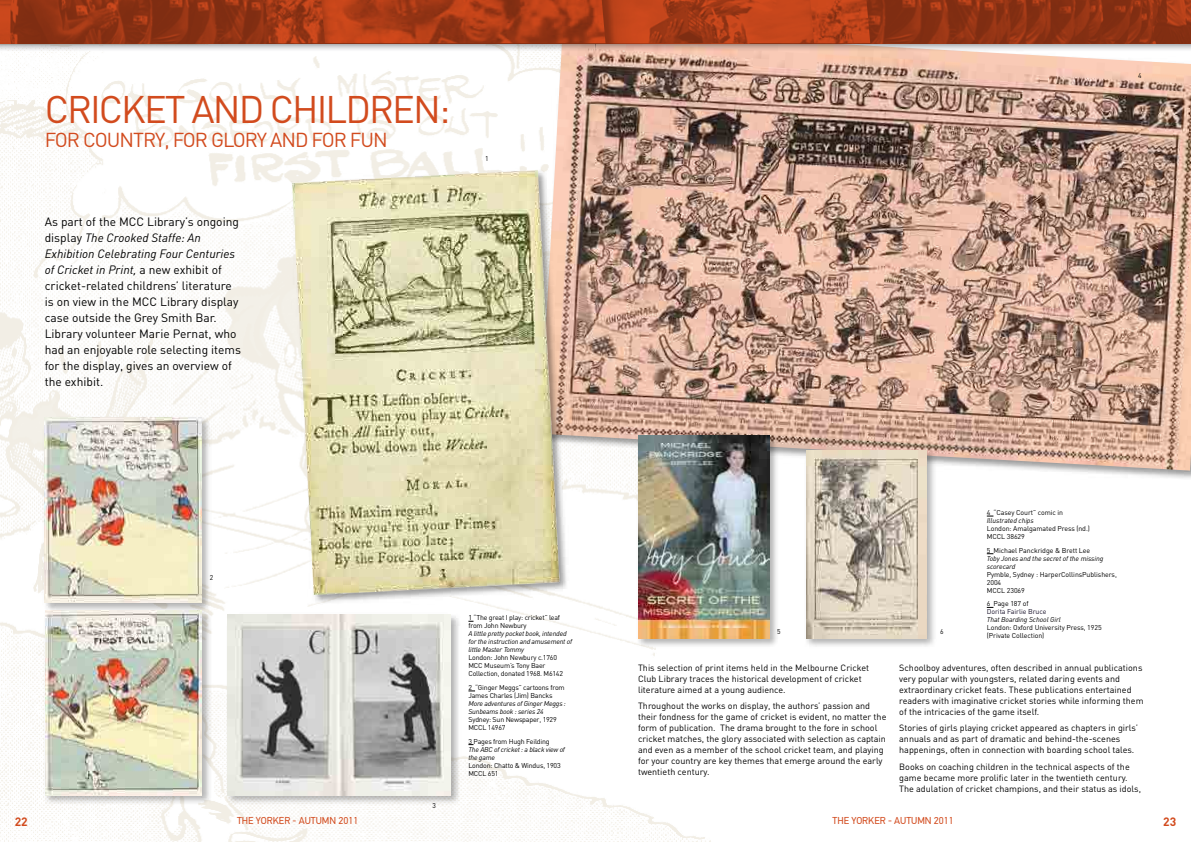
<style>
.page{position:relative;width:1191px;height:842px;background:#fff}
.page>*{position:absolute;margin:0;border:0;box-sizing:border-box;transform-origin:0 0}
.t1{font:38px "DIN";color:#d24b1e}
.t2{font:20px "DIN";letter-spacing:-.06em;color:#d24b1e}
.t3{font:12px/16px "DIN";color:#000}
.t4{font:700 12px "DIN";color:#d24b1e}
.t5{font:10px "PF Din Text Pro";color:#d24b1e}
.t6{font:9px/11px "DIN";color:#000}
.t7{font:7px/8px "DIN";letter-spacing:-.025em;color:#000}
.t8{font:italic 7px/8px "DIN";letter-spacing:-.025em;color:#000}
.t9{font:7px "DIN";letter-spacing:-.01em;color:#19132b}
.t10{font:7px "DIN";letter-spacing:-.025em;color:#000;scale:.95 1}
.s1{font-style:italic}
</style>
<div class="page">
<img style="left:0;top:51px;width:711px;height:791px">
<img style="left:540px;top:51px;width:651px;height:420px">
<svg style="left:0;top:43px;width:595px;height:8px"></svg>
<svg style="left:595px;top:43px;width:596px;height:8px;background:#ceb0a5"></svg>
<svg style="left:0;top:0;width:1191px;height:43px;background:#9f3816"></svg>
<div style="left:43px;top:416px;width:169px;height:197px;background:#000;opacity:.3"></div>
<img style="left:45px;top:418px;width:157px;height:184px">
<div style="left:43px;top:608px;width:169px;height:197px;background:#000;opacity:.3"></div>
<img style="left:45px;top:610px;width:157px;height:185px">
<div style="left:636px;top:434px;width:143px;height:215px;background:#000;opacity:.3"></div>
<img style="left:638px;top:436px;width:131px;height:202px">
<div style="left:226px;top:613px;width:235px;height:192px;background:#000;opacity:.3"></div>
<img style="left:228px;top:615px;width:223px;height:180px">
<img style="left:279px;top:162px;width:294px;height:459px">
<div style="left:804px;top:448px;width:133px;height:201px;background:#000;opacity:.3"></div>
<img style="left:806px;top:451px;width:121px;height:187px">
<h1 class="t1" style="left:45px;top:86px;width:43px">Cricket</h1>
<h1 class="t1" style="left:191px;top:86px;width:25px">and</h1>
<h1 class="t1" style="left:270px;top:86px;width:44px">Children</h1>
<h1 class="t1" style="left:439px;top:86px;width:13px">:</h1>
<h2 class="t2" style="left:45px;top:127px;width:63px">For Country</h2>
<h2 class="t2" style="left:164px;top:127px;width:71px">, For Glory</h2>
<h2 class="t2" style="left:270px;top:127px;width:14px">and</h2>
<h2 class="t2" style="left:311px;top:127px;width:62px">For Fun</h2>
<p class="t3" style="left:45px;top:214px;width:198px">As part of the MCC Library’s ongoing display <span class="s1">The Crooked Staffe: An Exhibition Celebrating Four Centuries of Cricket in Print,</span> a new exhibit of cricket-related childrens’ literature is on view in the MCC Library display case outside the Grey Smith Bar.<br>Library volunteer Marie Pernat, who had an enjoyable role selecting items for the display, gives an overview of the exhibit.</p>
<p class="t10" style="left:485px;top:154px;width:5px">1</p>
<p class="t10" style="left:210px;top:573px;width:5px">2</p>
<p class="t10" style="left:432px;top:801px;width:5px">3</p>
<p class="t7" style="left:468px;top:614px;width:93px">1 “The great I play: cricket” leaf from John Newbury</p>
<p class="t8" style="left:468px;top:630px;width:105px">A little pretty pocket book, intended for the instruction and amusement of little Master Tommy</p>
<p class="t7" style="left:468px;top:654px;width:96px">London: John Newbury c.1760<br>MCC Museum’s Tony Baer<br>Collection, donated 1968. M6142</p>
<p class="t7" style="left:468px;top:683px;width:98px">2 “Ginger Meggs” cartoons from<br>James Charles (Jim) Bancks</p>
<p class="t8" style="left:468px;top:699px;width:99px">More adventures of Ginger Meggs :<br>Sunbeams book : series 24</p>
<p class="t7" style="left:468px;top:715px;width:90px">Sydney: Sun Newspaper, 1929<br>MCCL 14967</p>
<p class="t7" style="left:468px;top:737px;width:83px">3 Pages from Hugh Feilding</p>
<p class="t8" style="left:468px;top:745px;width:98px">The ABC of cricket : a black view of the game</p>
<p class="t7" style="left:468px;top:761px;width:94px">London: Chatto &amp; Windus, 1903<br>MCCL 651</p>
<p class="t10" style="left:1138px;top:71px;width:5px">4</p>
<p class="t10" style="left:777px;top:627px;width:5px">5</p>
<p class="t10" style="left:940px;top:627px;width:5px">6</p>
<p class="t7" style="left:986px;top:508px;width:78px">4 “Casey Court” comic in</p>
<p class="t8" style="left:986px;top:516px;width:49px">Illustrated chips</p>
<p class="t7" style="left:986px;top:524px;width:105px">London: Amalgamated Press (nd.)<br>MCCL 38629</p>
<p class="t7" style="left:986px;top:546px;width:105px">5 Michael Panckridge &amp; Brett Lee</p>
<p class="t8" style="left:986px;top:554px;width:118px">Toby Jones and the secret of the missing scorecard</p>
<p class="t7" style="left:986px;top:570px;width:132px">Pymble, Sydney : HarperCollinsPublishers,<br>2004<br>MCCL 23069</p>
<p class="t7" style="left:986px;top:600px;width:43px">6 Page 187 of</p>
<p class="t9" style="left:986px;top:607px;width:61px">Dorita Fairlie Bruce</p>
<p class="t8" style="left:986px;top:616px;width:76px">That Boarding School Girl</p>
<p class="t7" style="left:986px;top:624px;width:116px">London: Oxford University Press, 1925 (Private Collection)</p>
<p class="t6" style="left:638px;top:662px;width:233px">This selection of print items held in the Melbourne Cricket<br>Club Library traces the historical development of cricket literature aimed at a young audience.</p>
<p class="t6" style="left:638px;top:700px;width:250px">Throughout the works on display, the authors’ passion and their fondness for the game of cricket is evident, no matter the form of publication. The drama brought to the fore in school cricket matches, the glory associated with selection as captain and even as a member of the school cricket team, and playing for your country are key themes that emerge around the early twentieth century.</p>
<p class="t6" style="left:899px;top:662px;width:246px">Schoolboy adventures, often described in annual publications very popular with youngsters, related daring events and extraordinary cricket feats. These publications entertained readers with imaginative cricket stories while informing them of the intricacies of the game itself.</p>
<p class="t6" style="left:899px;top:722px;width:240px">Stories of girls playing cricket appeared as chapters in girls’ annuals and as part of dramatic and behind-the-scenes happenings, often in connection with boarding school tales.</p>
<p class="t6" style="left:899px;top:761px;width:243px">Books on coaching children in the technical aspects of the game became more prolific later in the twentieth century.<br>The adulation of cricket champions, and their status as idols,</p>
<h3 class="t4" style="left:15px;top:814px;width:15px">22</h3>
<p class="t5" style="left:237px;top:815px;width:123px">THE YORKER - AUTUMN 2011</p>
<p class="t5" style="left:832px;top:815px;width:123px">THE YORKER - AUTUMN 2011</p>
<h3 class="t4" style="left:1163px;top:814px;width:15px">23</h3>
</div>
